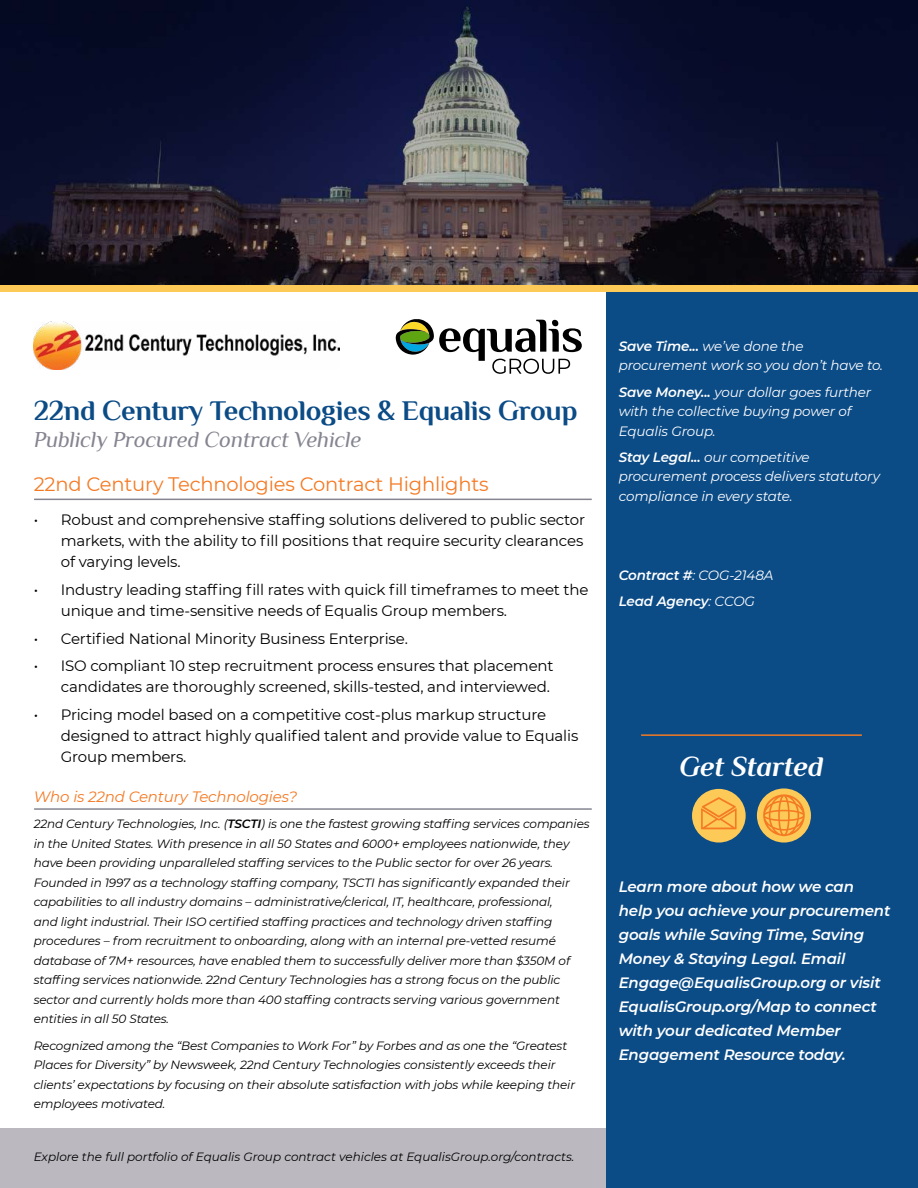
<style>
.page{position:relative;width:918px;height:1188px;background:#fff}
.page>*{position:absolute;margin:0;border:0;box-sizing:border-box;transform-origin:0 0}
.t1{font:700 28.5px "Philosopher";letter-spacing:-.01em;color:#0b4b86}
.t2{font:italic 700 28.5px "Philosopher";letter-spacing:-.01em;color:#fff}
.t3{font:italic 22.5px "Philosopher";letter-spacing:-.01em;color:#858591}
.t4{font:19.5px "Montserrat";letter-spacing:-.01em;color:#f47a24}
.t5{font:15px/21px "Montserrat";letter-spacing:-.01em;color:#000}
.t6{font:italic 600 15px/24px "Montserrat";letter-spacing:-.01em;color:#fff}
.t7{font:italic 15px "Montserrat";letter-spacing:-.01em;color:#f47a24}
.t8{font:italic 13.5px/19.5px "Montserrat";letter-spacing:-.01em;color:#fff}
.t9{font:italic 600 13.5px/26.2px "Montserrat";letter-spacing:-.01em;color:#fff}
.t10{font:italic 12px/19.5px "Montserrat";letter-spacing:-.01em;color:#000}
.s1{font-weight:600}
.s2{font-weight:400}
</style>
<div class="page">
<div style="left:0;top:1128px;width:605px;height:60px;background:#bbb9bf"></div>
<div style="left:606px;top:292px;width:312px;height:896px;background:#0b4b86"></div>
<hr style="left:34px;top:499px;width:558px;height:1px;background:#858591">
<hr style="left:34px;top:808px;width:558px;height:2px;background:#858591">
<hr style="left:641px;top:734px;width:221px;height:2px;background:#f47a24">
<div style="left:692px;top:789px;width:54px;height:54px;background:#fdc957;border-radius:50%"></div>
<svg style="left:701px;top:797px;width:36px;height:32px"></svg>
<div style="left:757px;top:788px;width:54px;height:55px;background:#fdc957;border-radius:50%"></div>
<svg style="left:763px;top:794px;width:42px;height:42px"></svg>
<img style="left:0;top:0;width:918px;height:286px">
<div style="left:0;top:286px;width:918px;height:6px;background:#fdc957"></div>
<svg style="left:396px;top:319px;width:186px;height:55px"></svg>
<img style="left:34px;top:321px;width:305px;height:48px">
<h1 class="t1" style="left:34px;top:391px;width:545px">22nd Century Technologies &amp; Equalis Group</h1>
<h2 class="t3" style="left:34px;top:424px;width:329px">Publicly Procured Contract Vehicle</h2>
<h3 class="t4" style="left:34px;top:470px;width:456px">22nd Century Technologies Contract Highlights</h3>
<p class="t5" style="left:61px;top:509px;width:526px;text-indent:-27px">• Robust and comprehensive staffing solutions delivered to public sector markets, with the ability to fill positions that require security clearances of varying levels.</p>
<p class="t5" style="left:61px;top:579px;width:529px;text-indent:-27px">• Industry leading staffing fill rates with quick fill timeframes to meet the unique and time-sensitive needs of Equalis Group members.</p>
<p class="t5" style="left:34px;top:627px;width:376px">• Certified National Minority Business Enterprise.</p>
<p class="t5" style="left:34px;top:655px;width:522px;text-align:right">• ISO compliant 10 step recruitment process ensures that placement candidates are thoroughly screened, skills-tested, and interviewed.</p>
<p class="t5" style="left:61px;top:704px;width:519px;text-indent:-27px">• Pricing model based on a competitive cost-plus markup structure designed to attract highly qualified talent and provide value to Equalis<br>Group members.</p>
<p class="t7" style="left:34px;top:786px;width:265px">Who is 22nd Century Technologies?</p>
<p class="t10" style="left:34px;top:814px;width:558px">22nd Century Technologies, Inc. (<span class="s1">TSCTI</span>) is one the fastest growing staffing services companies in the United States. With presence in all 50 States and 6000+ employees nationwide, they have been providing unparalleled staffing services to the Public sector for over 26 years.<br>Founded in 1997 as a technology staffing company, TSCTI has significantly expanded their capabilities to all industry domains – administrative/clerical, IT, healthcare, professional,<br>and light industrial. Their ISO certified staffing practices and technology driven staffing procedures – from recruitment to onboarding, along with an internal pre-vetted resumé database of 7M+ resources, have enabled them to successfully deliver more than $350M of staffing services nationwide. 22nd Century Technologies has a strong focus on the public sector and currently holds more than 400 staffing contracts serving various government entities in all 50 States.</p>
<p class="t10" style="left:34px;top:1035px;width:543px">Recognized among the “Best Companies to Work For” by Forbes and as one the “Greatest Places for Diversity” by Newsweek, 22nd Century Technologies consistently exceeds their clients’ expectations by focusing on their absolute satisfaction with jobs while keeping their employees motivated.</p>
<p class="t10" style="left:34px;top:1147px;width:542px">Explore the full portfolio of Equalis Group contract vehicles at EqualisGroup.org/contracts.</p>
<p class="t8" style="left:619px;top:336px;width:266px"><span class="s1">Save Time...</span> we’ve done the procurement work so you don’t have to.</p>
<p class="t8" style="left:619px;top:382px;width:254px"><span class="s1">Save Money...</span> your dollar goes further with the collective buying power of<br>Equalis Group.</p>
<p class="t8" style="left:619px;top:447px;width:263px"><span class="s1">Stay Legal...</span> our competitive procurement process delivers statutory compliance in every state.</p>
<p class="t9" style="left:619px;top:561px;width:156px">Contract #<span class="s2">: COG-2148A<br></span>Lead Agency<span class="s2">: CCOG</span></p>
<h1 class="t2" style="left:680px;top:747px;width:145px">Get Started</h1>
<p class="t6" style="left:619px;top:874px;width:273px">Learn more about how we can help you achieve your procurement goals while Saving Time, Saving<br>Money &amp; Staying Legal. Email<br>Engage@EqualisGroup.org or visit<br>EqualisGroup.org/Map to connect with your dedicated Member<br>Engagement Resource today.</p>
</div>
